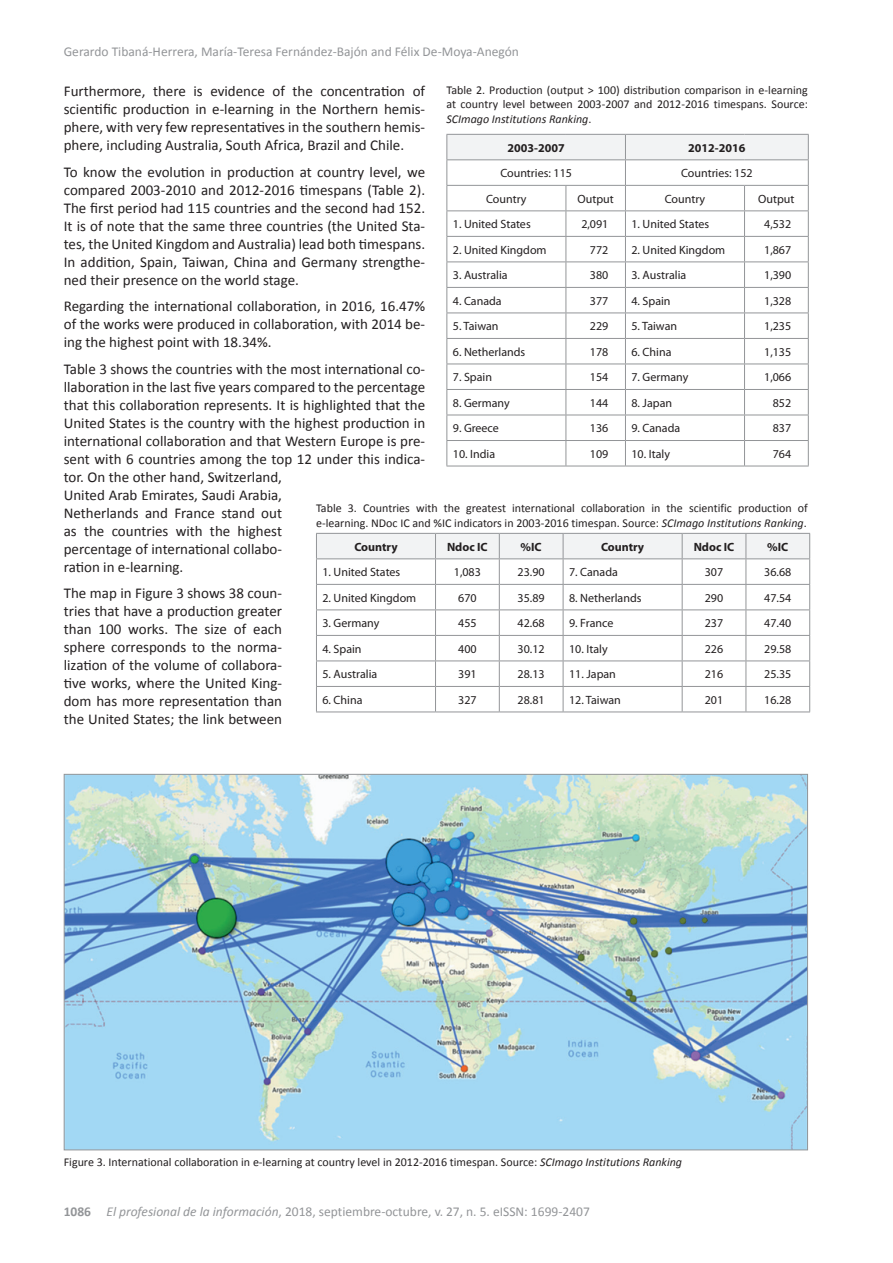
<style>
.page{position:relative;width:893px;height:1263px;background:#fff}
.page>*{position:absolute;margin:0;border:0;box-sizing:border-box;transform-origin:0 0}
.t1{font:15px/18px "Calibri";color:#231f20;text-align:justify}
.t2{font:13.5px "Calibri";color:#939598}
.t3{font:12px "Myriad Pro";color:#231f20}
.t4{font:12px/14.4px "Calibri";color:#231f20;text-align:justify}
.t5{font:700 12px "Myriad Pro";color:#231f20}
.s1{font-style:italic}
.s2{font-weight:700}
</style>
<div class="page">
<svg style="left:446px;top:134px;width:363px;height:332px"></svg>
<hr style="left:446px;top:466px;width:120px;height:1px;background:#939598">
<hr style="left:566px;top:466px;width:59px;height:1px;background:#939598">
<hr style="left:625px;top:466px;width:119px;height:1px;background:#939598">
<hr style="left:744px;top:466px;width:65px;height:1px;background:#939598">
<svg style="left:316px;top:533px;width:494px;height:178px"></svg>
<hr style="left:316px;top:711px;width:119px;height:1px;background:#939598">
<hr style="left:435px;top:711px;width:64px;height:1px;background:#939598">
<hr style="left:499px;top:711px;width:64px;height:1px;background:#939598">
<hr style="left:563px;top:711px;width:119px;height:1px;background:#939598">
<hr style="left:682px;top:711px;width:64px;height:1px;background:#939598">
<hr style="left:746px;top:711px;width:64px;height:1px;background:#939598">
<img style="left:66px;top:776px;width:740px;height:372px">
<p class="t2" style="left:64px;top:43px;width:457px">Gerardo Tibaná-Herrera, María-Teresa Fernández-Bajón and Félix De-Moya-Anegón</p>
<p class="t4" style="left:446px;top:83px;width:363px">Table 2. Production (output &gt; 100) distribution comparison in e-learning at country level between 2003-2007 and 2012-2016 timespans. Source:<br><span class="s1">SCImago Institutions Ranking</span>.</p>
<p class="t1" style="left:64px;top:82px;width:363px">Furthermore, there is evidence of the concentration of scientific production in e-learning in the Northern hemis&shy;phere, with very few representatives in the southern hemis&shy;phere, including Australia, South Africa, Brazil and Chile.</p>
<p class="t1" style="left:64px;top:163px;width:363px">To know the evolution in production at country level, we compared 2003-2010 and 2012-2016 timespans (Table 2).<br>The first period had 115 countries and the second had 152.<br>It is of note that the same three countries (the United Sta&shy;tes, the United Kingdom and Australia) lead both timespans.<br>In addition, Spain, Taiwan, China and Germany strengthe&shy;ned their presence on the world stage.</p>
<p class="t1" style="left:64px;top:297px;width:363px">Regarding the international collaboration, in 2016, 16.47% of the works were produced in collaboration, with 2014 be&shy;ing the highest point with 18.34%.</p>
<p class="t1" style="left:64px;top:360px;width:363px;text-align:left">Table 3 shows the countries with the most international co&shy;llaboration in the last five years compared to the percentage that this collaboration represents. It is highlighted that the United States is the country with the highest production in international collaboration and that Western Europe is pre&shy;sent with 6 countries among the top 12 under this indica&shy;tor. On the other hand, Switzerland,<br>United Arab Emirates, Saudi Arabia,<br>Netherlands and France stand out<br>as the countries with the highest<br>percentage of international collabo-<br>ration in e-learning.</p>
<p class="t1" style="left:64px;top:584px;width:220px">The map in Figure 3 shows 38 coun&shy;tries that have a production greater than 100 works. The size of each sphere corresponds to the norma&shy;lization of the volume of collabora&shy;tive works, where the United King&shy;dom has more representation than the United States; the link between</p>
<p class="t5" style="left:508px;top:140px;width:59px">2003-2007</p>
<p class="t5" style="left:688px;top:140px;width:59px">2012-2016</p>
<p class="t3" style="left:500px;top:166px;width:73px">Countries: 115</p>
<p class="t3" style="left:681px;top:166px;width:73px">Countries: 152</p>
<p class="t3" style="left:486px;top:191px;width:42px">Country</p>
<p class="t3" style="left:577px;top:191px;width:38px">Output</p>
<p class="t3" style="left:665px;top:191px;width:42px">Country</p>
<p class="t3" style="left:758px;top:191px;width:38px">Output</p>
<p class="t3" style="left:453px;top:217px;width:79px">1. United States</p>
<p class="t3" style="left:581px;top:217px;width:29px">2,091</p>
<p class="t3" style="left:631px;top:217px;width:79px">1. United States</p>
<p class="t3" style="left:764px;top:217px;width:29px">4,532</p>
<p class="t3" style="left:453px;top:242px;width:95px">2. United Kingdom</p>
<p class="t3" style="left:590px;top:242px;width:20px">772</p>
<p class="t3" style="left:631px;top:242px;width:95px">2. United Kingdom</p>
<p class="t3" style="left:764px;top:242px;width:29px">1,867</p>
<p class="t3" style="left:453px;top:268px;width:56px">3. Australia</p>
<p class="t3" style="left:590px;top:268px;width:20px">380</p>
<p class="t3" style="left:631px;top:268px;width:56px">3. Australia</p>
<p class="t3" style="left:764px;top:268px;width:29px">1,390</p>
<p class="t3" style="left:453px;top:293px;width:50px">4. Canada</p>
<p class="t3" style="left:590px;top:293px;width:20px">377</p>
<p class="t3" style="left:631px;top:293px;width:41px">4. Spain</p>
<p class="t3" style="left:764px;top:293px;width:29px">1,328</p>
<p class="t3" style="left:453px;top:319px;width:47px">5. Taiwan</p>
<p class="t3" style="left:590px;top:319px;width:20px">229</p>
<p class="t3" style="left:631px;top:319px;width:47px">5. Taiwan</p>
<p class="t3" style="left:764px;top:319px;width:29px">1,235</p>
<p class="t3" style="left:453px;top:344px;width:74px">6. Netherlands</p>
<p class="t3" style="left:590px;top:344px;width:20px">178</p>
<p class="t3" style="left:631px;top:344px;width:42px">6. China</p>
<p class="t3" style="left:764px;top:344px;width:29px">1,135</p>
<p class="t3" style="left:453px;top:370px;width:41px">7. Spain</p>
<p class="t3" style="left:590px;top:370px;width:20px">154</p>
<p class="t3" style="left:631px;top:370px;width:58px">7. Germany</p>
<p class="t3" style="left:764px;top:370px;width:29px">1,066</p>
<p class="t3" style="left:453px;top:395px;width:58px">8. Germany</p>
<p class="t3" style="left:590px;top:395px;width:20px">144</p>
<p class="t3" style="left:631px;top:395px;width:42px">8. Japan</p>
<p class="t3" style="left:773px;top:395px;width:20px">852</p>
<p class="t3" style="left:453px;top:421px;width:48px">9. Greece</p>
<p class="t3" style="left:590px;top:421px;width:20px">136</p>
<p class="t3" style="left:631px;top:421px;width:50px">9. Canada</p>
<p class="t3" style="left:773px;top:421px;width:20px">837</p>
<p class="t3" style="left:453px;top:446px;width:44px">10. India</p>
<p class="t3" style="left:590px;top:446px;width:20px">109</p>
<p class="t3" style="left:631px;top:446px;width:40px">10. Italy</p>
<p class="t3" style="left:773px;top:446px;width:20px">764</p>
<p class="t4" style="left:316px;top:501px;width:493px">Table 3. Countries with the greatest international collaboration in the scientific production of e-learning. NDoc IC and %IC indicators in 2003-2016 timespan. Source: <span class="s1">SCImago Institutions Ranking</span>.</p>
<p class="t5" style="left:354px;top:539px;width:45px">Country</p>
<p class="t5" style="left:447px;top:539px;width:42px">Ndoc IC</p>
<p class="t5" style="left:521px;top:539px;width:23px">%IC</p>
<p class="t5" style="left:601px;top:539px;width:45px">Country</p>
<p class="t5" style="left:694px;top:539px;width:42px">Ndoc IC</p>
<p class="t5" style="left:767px;top:539px;width:23px">%IC</p>
<p class="t3" style="left:322px;top:565px;width:79px">1. United States</p>
<p class="t3" style="left:454px;top:565px;width:29px">1,083</p>
<p class="t3" style="left:518px;top:565px;width:29px">23.90</p>
<p class="t3" style="left:569px;top:565px;width:50px">7. Canada</p>
<p class="t3" style="left:705px;top:565px;width:20px">307</p>
<p class="t3" style="left:764px;top:565px;width:29px">36.68</p>
<p class="t3" style="left:322px;top:590px;width:95px">2. United Kingdom</p>
<p class="t3" style="left:458px;top:590px;width:20px">670</p>
<p class="t3" style="left:518px;top:590px;width:29px">35.89</p>
<p class="t3" style="left:569px;top:590px;width:74px">8. Netherlands</p>
<p class="t3" style="left:705px;top:590px;width:20px">290</p>
<p class="t3" style="left:764px;top:590px;width:29px">47.54</p>
<p class="t3" style="left:322px;top:616px;width:58px">3. Germany</p>
<p class="t3" style="left:458px;top:616px;width:20px">455</p>
<p class="t3" style="left:518px;top:616px;width:29px">42.68</p>
<p class="t3" style="left:569px;top:616px;width:46px">9. France</p>
<p class="t3" style="left:705px;top:616px;width:20px">237</p>
<p class="t3" style="left:764px;top:616px;width:29px">47.40</p>
<p class="t3" style="left:322px;top:641px;width:41px">4. Spain</p>
<p class="t3" style="left:458px;top:641px;width:20px">400</p>
<p class="t3" style="left:518px;top:641px;width:29px">30.12</p>
<p class="t3" style="left:569px;top:641px;width:40px">10. Italy</p>
<p class="t3" style="left:705px;top:641px;width:20px">226</p>
<p class="t3" style="left:764px;top:641px;width:29px">29.58</p>
<p class="t3" style="left:322px;top:667px;width:56px">5. Australia</p>
<p class="t3" style="left:458px;top:667px;width:20px">391</p>
<p class="t3" style="left:518px;top:667px;width:29px">28.13</p>
<p class="t3" style="left:569px;top:667px;width:48px">11. Japan</p>
<p class="t3" style="left:705px;top:667px;width:20px">216</p>
<p class="t3" style="left:764px;top:667px;width:29px">25.35</p>
<p class="t3" style="left:322px;top:692px;width:42px">6. China</p>
<p class="t3" style="left:458px;top:692px;width:20px">327</p>
<p class="t3" style="left:518px;top:692px;width:29px">28.81</p>
<p class="t3" style="left:569px;top:692px;width:53px">12. Taiwan</p>
<p class="t3" style="left:705px;top:692px;width:20px">201</p>
<p class="t3" style="left:764px;top:692px;width:29px">16.28</p>
<p class="t4" style="left:64px;top:1154px;width:620px">Figure 3. International collaboration in e-learning at country level in 2012-2016 timespan. Source: <span class="s1">SCImago Institutions Ranking</span></p>
<p class="t2" style="left:64px;top:1203px;width:528px"><span class="s2">1086</span> <span class="s1">El profesional de la información</span>, 2018, septiembre-octubre, v. 27, n. 5. eISSN: 1699-2407</p>
</div>
